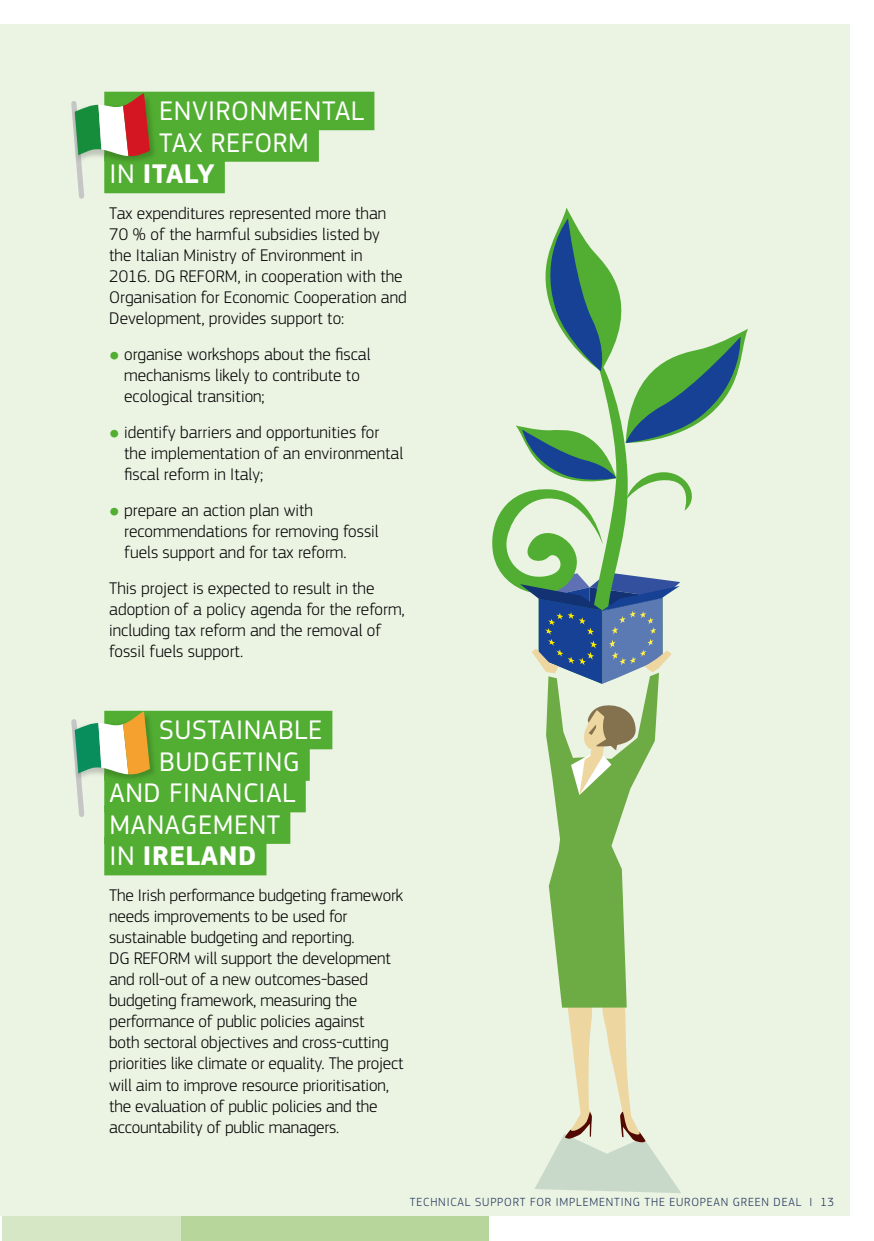
<style>
.page{position:relative;width:874px;height:1241px;background:#fff}
.page>*{position:absolute;margin:0;border:0;box-sizing:border-box;transform-origin:0 0}
.t1{font:28px "EC Square Sans Pro";letter-spacing:.02em;color:#fff}
.t2{font:700 28px "EC Square Sans Pro";letter-spacing:.02em;color:#fff}
.t3{font:300 17.5px/21px "EC Square Sans Pro";color:#000}
.t4{font:300 12.25px "EC Square Sans Pro";letter-spacing:.07em;color:#1d3058}
.s1{font-weight:400}
.s2{font-size:12.25px;color:#52ae32}
</style>
<div class="page">
<div style="left:0;top:25px;width:848px;height:1190px;background:#ebf3e3"></div>
<div style="left:134px;top:1215px;width:355px;height:25px;background:#b7d69b"></div>
<div style="left:0;top:1215px;width:180px;height:25px;background:#d6e7c5"></div>
<div style="left:104px;top:92px;width:270px;height:38px;background:#52ae32"></div>
<div style="left:104px;top:123px;width:215px;height:39px;background:#52ae32"></div>
<div style="left:104px;top:155px;width:121px;height:38px;background:#52ae32"></div>
<div style="left:104px;top:710px;width:228px;height:39px;background:#52ae32"></div>
<div style="left:104px;top:742px;width:205px;height:38px;background:#52ae32"></div>
<div style="left:104px;top:773px;width:201px;height:39px;background:#52ae32"></div>
<div style="left:104px;top:805px;width:186px;height:38px;background:#52ae32"></div>
<div style="left:104px;top:836px;width:162px;height:39px;background:#52ae32"></div>
<img style="left:104px;top:91px;width:67px;height:103px">
<svg style="left:71px;top:93px;width:79px;height:106px"></svg>
<img style="left:104px;top:710px;width:67px;height:130px">
<svg style="left:71px;top:711px;width:79px;height:109px"></svg>
<svg style="left:0;top:1215px;width:1px;height:25px"></svg>
<svg style="left:492px;top:207px;width:255px;height:985px"></svg>
<h1 class="t1" style="left:159px;top:95px;width:207px">ENVIRONMENTAL</h1>
<h1 class="t1" style="left:159px;top:126px;width:151px">TAX REFORM</h1>
<h1 class="t2" style="left:109px;top:157px;width:107px"><span class="s1">IN</span> ITALY</h1>
<p class="t3" style="left:109px;top:203px;width:299px">Tax expenditures represented more than 70 % of the harmful subsidies listed by<br>the Italian Ministry of Environment in 2016. DG REFORM, in cooperation with the Organisation for Economic Cooperation and Development, provides support to:</p>
<p class="t3" style="left:124px;top:344px;width:248px;text-indent:-15px"><span class="s2">●</span> organise workshops about the fiscal mechanisms likely to contribute to ecological transition;</p>
<p class="t3" style="left:124px;top:421px;width:280px;text-indent:-15px"><span class="s2">●</span> identify barriers and opportunities for the implementation of an environmental fiscal reform in Italy;</p>
<p class="t3" style="left:124px;top:499px;width:256px;text-indent:-15px"><span class="s2">●</span> prepare an action plan with recommendations for removing fossil fuels support and for tax reform.</p>
<p class="t3" style="left:109px;top:577px;width:297px">This project is expected to result in the adoption of a policy agenda for the reform, including tax reform and the removal of fossil fuels support.</p>
<h1 class="t1" style="left:159px;top:713px;width:165px">SUSTAINABLE</h1>
<h1 class="t1" style="left:159px;top:745px;width:142px">BUDGETING</h1>
<h1 class="t1" style="left:109px;top:776px;width:188px">AND FINANCIAL</h1>
<h1 class="t1" style="left:109px;top:808px;width:172px">MANAGEMENT</h1>
<h1 class="t2" style="left:109px;top:839px;width:148px"><span class="s1">IN</span> IRELAND</h1>
<p class="t3" style="left:109px;top:884px;width:296px">The Irish performance budgeting framework needs improvements to be used for sustainable budgeting and reporting.<br>DG REFORM will support the development and roll-out of a new outcomes-based budgeting framework, measuring the performance of public policies against<br>both sectoral objectives and cross-cutting priorities like climate or equality. The project will aim to improve resource prioritisation, the evaluation of public policies and the accountability of public managers.</p>
<p class="t4" style="left:410px;top:1194px;width:425px">TECHNICAL SUPPORT FOR IMPLEMENTING THE EUROPEAN GREEN DEAL I 13</p>
</div>
